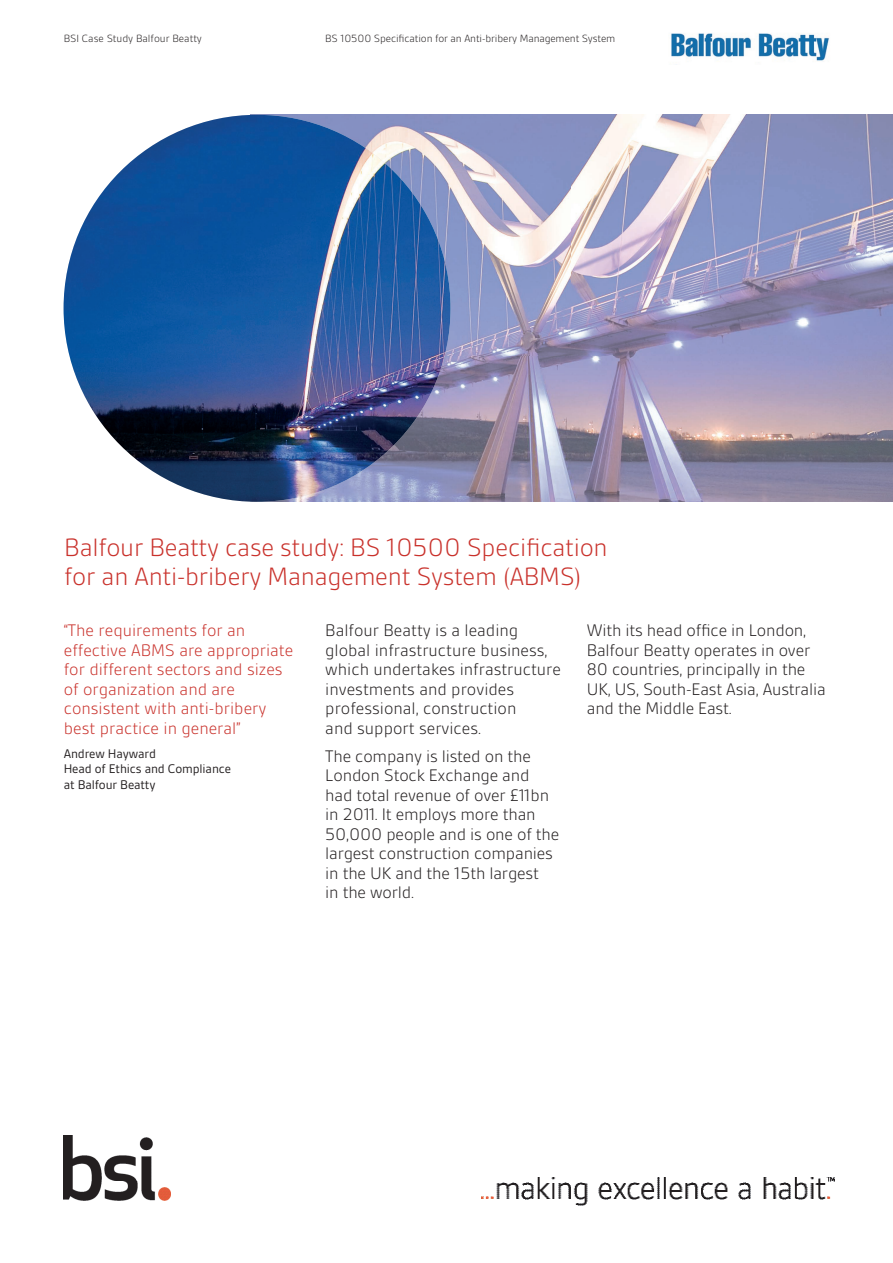
<style>
.page{position:relative;width:893px;height:1263px;background:#fff}
.page>*{position:absolute;margin:0;border:0;box-sizing:border-box;transform-origin:0 0}
.t1{font:300 27px/28.5px "BSI Gesta";letter-spacing:-.01em;color:#c9312b}
.t2{font:300 18px/19.5px "BSI Gesta";letter-spacing:-.01em;color:#231f20}
.t3{font:300 18px/19.5px "BSI Gesta";color:#c9312b}
.t4{font:13.5px/15.6px "BSI Gesta";letter-spacing:-.01em;color:#231f20}
.t5{font:300 11.25px "BSI Gesta";letter-spacing:-.01em;color:#231f20}
</style>
<div class="page">
<img style="left:271px;top:115px;width:622px;height:387px">
<img style="left:64px;top:115px;width:386px;height:387px;border-radius:193px">
<img style="left:64px;top:1135px;width:106px;height:65px">
<img style="left:482px;top:1177px;width:352px;height:28px">
<img style="left:671px;top:33px;width:159px;height:28px">
<p class="t5" style="left:64px;top:33px;width:140px">BSI Case Study Balfour Beatty</p>
<p class="t5" style="left:325px;top:33px;width:292px">BS 10500 Specification for an Anti-bribery Management System</p>
<h1 class="t1" style="left:64px;top:533px;width:545px">Balfour Beatty case study: BS 10500 Specification for an Anti-bribery Management System (ABMS)</h1>
<p class="t3" style="left:64px;top:621px;width:231px">“The requirements for an effective ABMS are appropriate for different sectors and sizes of organization and are consistent with anti-bribery best practice in general”</p>
<p class="t4" style="left:64px;top:745px;width:169px">Andrew Hayward<br>Head of Ethics and Compliance at Balfour Beatty</p>
<p class="t2" style="left:325px;top:621px;width:237px">Balfour Beatty is a leading global infrastructure business, which undertakes infrastructure investments and provides professional, construction<br>and support services.</p>
<p class="t2" style="left:325px;top:746px;width:236px">The company is listed on the<br>London Stock Exchange and had total revenue of over £11bn in 2011. It employs more than<br>50,000 people and is one of the largest construction companies in the UK and the 15th largest<br>in the world.</p>
<p class="t2" style="left:587px;top:621px;width:240px">With its head office in London,<br>Balfour Beatty operates in over<br>80 countries, principally in the<br>UK, US, South-East Asia, Australia and the Middle East.</p>
</div>
